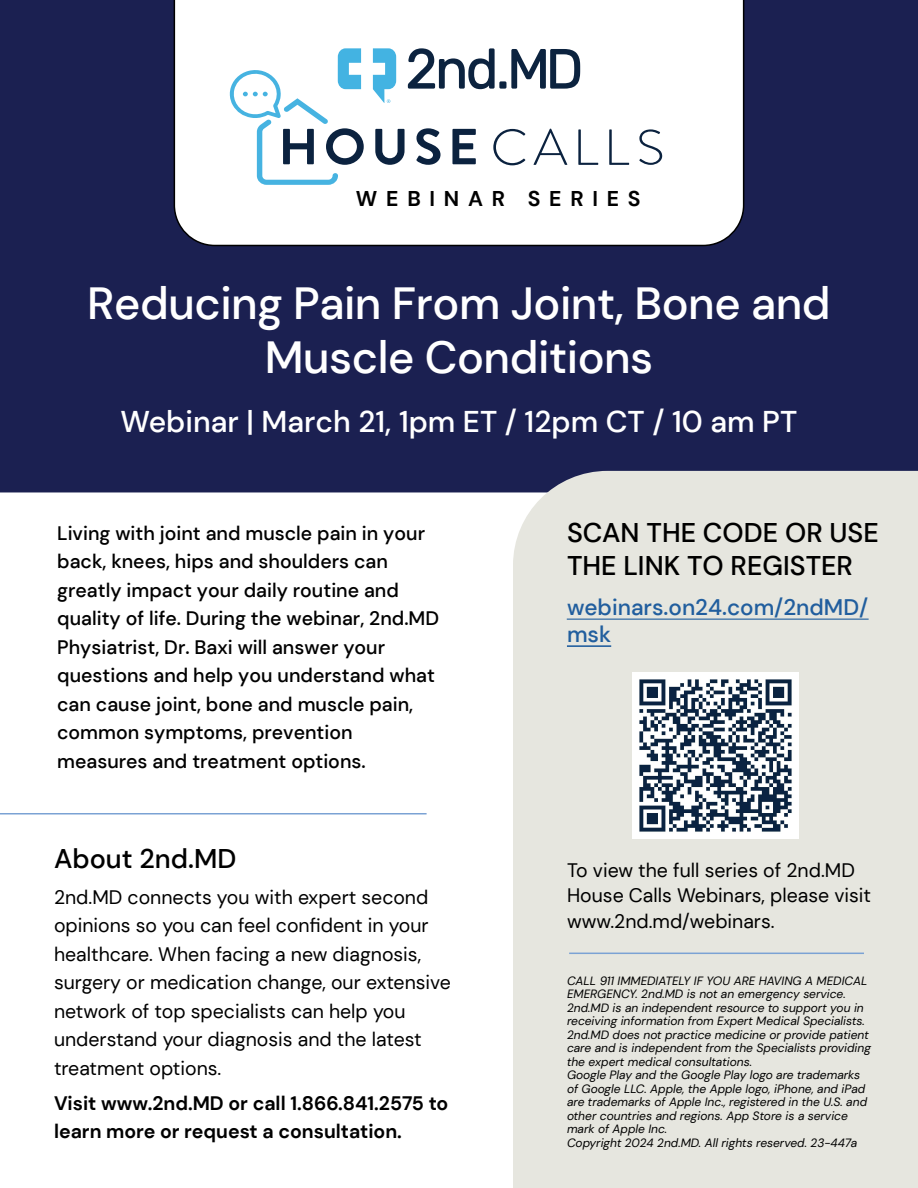
<style>
.page{position:relative;width:918px;height:1188px;background:#fff}
.page>*{position:absolute;margin:0;border:0;box-sizing:border-box;transform-origin:0 0}
.t1{font:500 45px/54px "DM Sans";letter-spacing:-.01em;color:#fff;text-align:center}
.t2{font:500 30px "DM Sans";color:#fff}
.t3{font:500 27px/32.4px "DM Sans";color:#000}
.t4{font:500 22.5px/27px "DM Sans";color:#215e9e}
.t5{font:700 21.3px "DM Sans";letter-spacing:.41em;color:#000}
.t6{font:19.5px/28.5px "DM Sans";color:#000}
.t7{font:500 19.5px/28.5px "DM Sans";color:#000}
.t8{font:700 19.5px/28.5px "DM Sans";color:#000}
.t9{font:italic 12px/13.5px "DM Sans";color:#000}
</style>
<div class="page">
<div style="left:0;top:0;width:918px;height:492px;background:#1b2051"></div>
<svg style="left:173px;top:0;width:572px;height:247px"></svg>
<div style="left:513px;top:471px;width:405px;height:717px;background:#e6e6df"></div>
<hr style="left:567px;top:646px;width:44px;height:1px;background:#215e9e">
<hr style="left:567px;top:618px;width:302px;height:2px;background:#215e9e">
<img style="left:632px;top:672px;width:167px;height:167px">
<hr style="left:0;top:813px;width:427px;height:1px;background:#7ba2d4">
<hr style="left:569px;top:953px;width:295px;height:1px;background:#7ba2d4">
<svg style="left:408px;top:48px;width:172px;height:41px"></svg>
<svg style="left:373px;top:48px;width:23px;height:55px"></svg>
<svg style="left:375px;top:129px;width:30px;height:36px"></svg>
<svg style="left:416px;top:128px;width:25px;height:37px"></svg>
<svg style="left:452px;top:129px;width:24px;height:35px"></svg>
<svg style="left:493px;top:129px;width:32px;height:36px"></svg>
<svg style="left:533px;top:129px;width:34px;height:36px"></svg>
<svg style="left:578px;top:129px;width:20px;height:36px"></svg>
<svg style="left:609px;top:129px;width:20px;height:36px"></svg>
<svg style="left:230px;top:48px;width:134px;height:137px"></svg>
<svg style="left:639px;top:129px;width:23px;height:36px"></svg>
<h3 class="t5" style="left:356px;top:185px;width:286px">WEBINAR SERIES</h3>
<h1 class="t1" style="left:87px;top:276px;width:745px">Reducing Pain From Joint, Bone and<br>Muscle Conditions</h1>
<h2 class="t2" style="left:121px;top:402px;width:678px">Webinar | March 21, 1pm ET / 12pm CT / 10 am PT</h2>
<p class="t7" style="left:57px;top:519px;width:384px">Living with joint and muscle pain in your back, knees, hips and shoulders can greatly impact your daily routine and quality of life. During the webinar, 2nd.MD Physiatrist, Dr. Baxi will answer your questions and help you understand what can cause joint, bone and muscle pain, common symptoms, prevention measures and treatment options.</p>
<h3 class="t3" style="left:567px;top:517px;width:313px">SCAN THE CODE OR USE<br>THE LINK TO REGISTER</h3>
<h3 class="t4" style="left:567px;top:594px;width:303px">webinars.on24.com/2ndMD/ msk</h3>
<h3 class="t3" style="left:54px;top:843px;width:184px">About 2nd.MD</h3>
<p class="t6" style="left:54px;top:882px;width:399px">2nd.MD connects you with expert second opinions so you can feel confident in your healthcare. When facing a new diagnosis, surgery or medication change, our extensive network of top specialists can help you understand your diagnosis and the latest treatment options.</p>
<h3 class="t8" style="left:54px;top:1089px;width:396px">Visit www.2nd.MD or call 1.866.841.2575 to learn more or request a consultation.</h3>
<h3 class="t6" style="left:567px;top:857px;width:306px;line-height:25.5px">To view the full series of 2nd.MD<br>House Calls Webinars, please visit www.2nd.md/webinars.</h3>
<p class="t9" style="left:567px;top:974px;width:305px">CALL 911 IMMEDIATELY IF YOU ARE HAVING A MEDICAL EMERGENCY. 2nd.MD is not an emergency service.<br>2nd.MD is an independent resource to support you in receiving information from Expert Medical Specialists.<br>2nd.MD does not practice medicine or provide patient care and is independent from the Specialists providing the expert medical consultations.<br>Google Play and the Google Play logo are trademarks of Google LLC. Apple, the Apple logo, iPhone, and iPad are trademarks of Apple Inc., registered in the U.S. and other countries and regions. App Store is a service mark of Apple Inc.<br>Copyright 2024 2nd.MD. All rights reserved. 23-447a</p>
</div>
